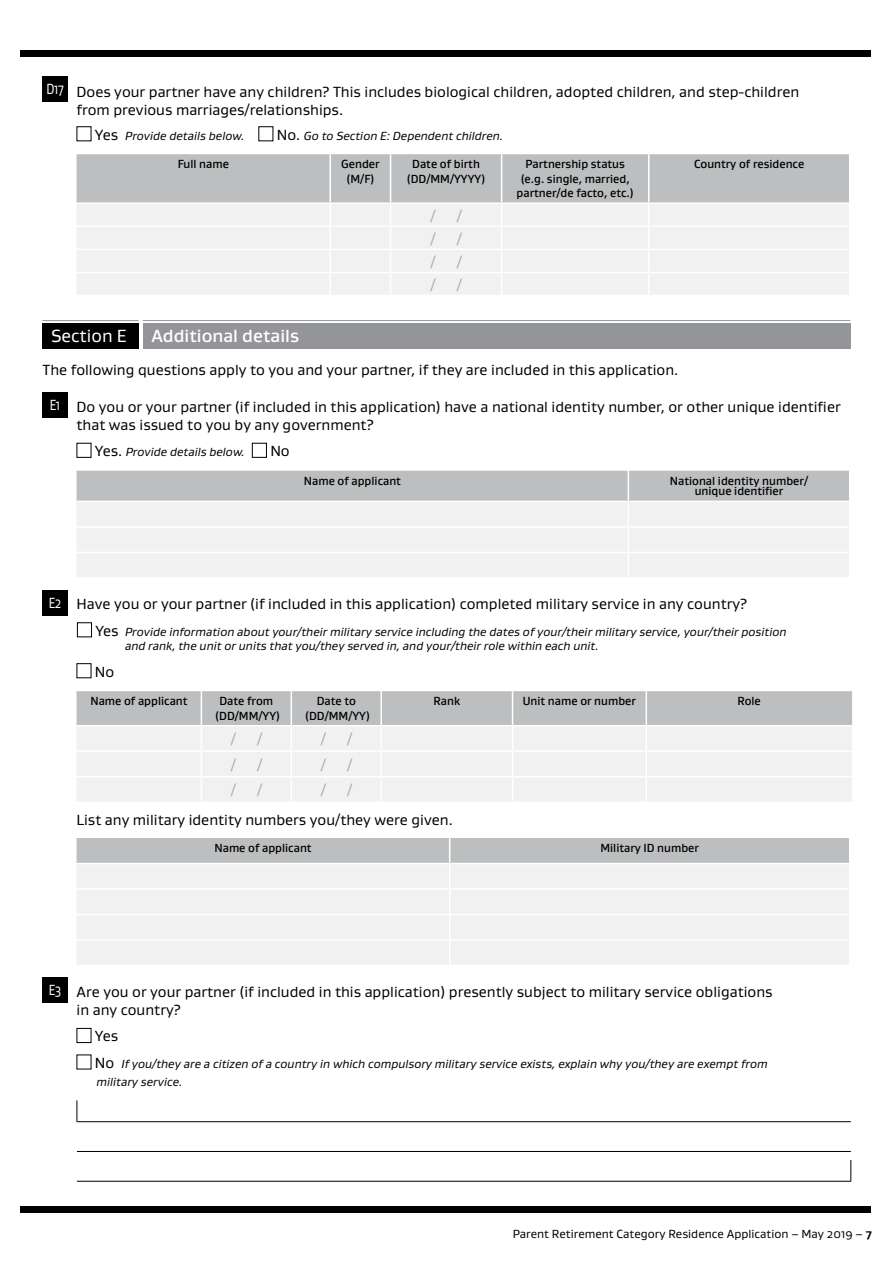
<style>
.page{position:relative;width:893px;height:1263px;background:#fff}
.page>*{position:absolute;margin:0;border:0;box-sizing:border-box;transform-origin:0 0}
.t1{font:500 18px "Gustan";color:#fff}
.t2{font:18px "Gustan";color:#fff}
.t3{font:15px/18px "Gustan";color:#000}
.t4{font:15px "Gustan";color:#a7a9ac}
.t5{font:italic 12px/14.4px "Gustan";color:#000}
.t6{font:500 12px/14.4px "Gustan";color:#000;text-align:center;scale:.95 1}
.t7{font:12px "Gustan";color:#000}
.s1{font-style:normal;font-size:15px}
.s2{color:#fff}
.s3{font-weight:700}
</style>
<div class="page">
<div style="left:20px;top:50px;width:850px;height:7px;background:#000"></div>
<div style="left:20px;top:1206px;width:850px;height:7px;background:#000"></div>
<div style="left:43px;top:76px;width:25px;height:25px;background:#000"></div>
<div style="left:77px;top:126px;width:14px;height:15px;border:1px solid #000"></div>
<div style="left:258px;top:126px;width:15px;height:15px;border:1px solid #000"></div>
<svg style="left:77px;top:154px;width:773px;height:141px"></svg>
<div style="left:43px;top:324px;width:96px;height:25px;background:#000"></div>
<hr style="left:43px;top:320px;width:96px;height:1px;background:#939598">
<div style="left:143px;top:324px;width:707px;height:25px;background:#939598"></div>
<hr style="left:143px;top:320px;width:707px;height:1px;background:#939598">
<div style="left:43px;top:393px;width:25px;height:25px;background:#000"></div>
<div style="left:77px;top:443px;width:14px;height:15px;border:1px solid #000"></div>
<div style="left:252px;top:443px;width:15px;height:15px;border:1px solid #000"></div>
<svg style="left:77px;top:471px;width:773px;height:106px"></svg>
<div style="left:43px;top:590px;width:25px;height:25px;background:#000"></div>
<div style="left:77px;top:622px;width:15px;height:15px;border:1px solid #000"></div>
<div style="left:77px;top:663px;width:14px;height:15px;border:1px solid #000"></div>
<svg style="left:77px;top:691px;width:775px;height:110px"></svg>
<svg style="left:77px;top:838px;width:772px;height:127px"></svg>
<div style="left:43px;top:978px;width:25px;height:25px;background:#000"></div>
<div style="left:77px;top:1028px;width:14px;height:15px;border:1px solid #000"></div>
<svg style="left:77px;top:1100px;width:1px;height:21px"></svg>
<hr style="left:77px;top:1121px;width:774px;height:1px;background:#000">
<hr style="left:77px;top:1151px;width:774px;height:1px;background:#000">
<svg style="left:850px;top:1160px;width:1px;height:21px"></svg>
<hr style="left:77px;top:1181px;width:774px;height:1px;background:#000">
<p class="t3" style="left:77px;top:82px;width:724px;text-indent:-30px"><sup>D17</sup> Does your partner have any children? This includes biological children, adopted children, and step-children from previous marriages/relationships.</p>
<p class="t5" style="left:95px;top:128px;width:151px"><span class="s1">Yes</span> Provide details below.</p>
<p class="t5" style="left:277px;top:128px;width:228px"><span class="s1">No.</span> Go to Section E: Dependent children.</p>
<p class="t6" style="left:178px;top:157px;width:55px">Full name</p>
<p class="t6" style="left:341px;top:157px;width:42px">Gender (M/F)</p>
<p class="t6" style="left:407px;top:157px;width:84px">Date of birth (DD/MM/YYYY)</p>
<p class="t6" style="left:517px;top:157px;width:125px">Partnership status (e.g. single, married, partner/de facto, etc.)</p>
<p class="t6" style="left:694px;top:157px;width:118px">Country of residence</p>
<p class="t4" style="left:431px;top:206px;width:7px">/</p>
<p class="t4" style="left:457px;top:206px;width:7px">/</p>
<p class="t4" style="left:431px;top:229px;width:7px">/</p>
<p class="t4" style="left:457px;top:229px;width:7px">/</p>
<p class="t4" style="left:431px;top:252px;width:7px">/</p>
<p class="t4" style="left:457px;top:252px;width:7px">/</p>
<p class="t4" style="left:431px;top:275px;width:7px">/</p>
<p class="t4" style="left:457px;top:275px;width:7px">/</p>
<p class="t2" style="left:51px;top:324px;width:77px">Section E</p>
<p class="t1" style="left:151px;top:324px;width:149px">Additional details</p>
<p class="t3" style="left:43px;top:361px;width:637px">The following questions apply to you and your partner, if they are included in this application.</p>
<p class="t3" style="left:77px;top:397px;width:766px;text-indent:-27px"><span class="s2">E1</span> Do you or your partner (if included in this application) have a national identity number, or other unique identifier that was issued to you by any government?</p>
<p class="t5" style="left:95px;top:445px;width:151px"><span class="s1">Yes.</span> Provide details below.</p>
<p class="t3" style="left:270px;top:442px;width:21px">No</p>
<p class="t6" style="left:304px;top:473px;width:104px">Name of applicant</p>
<p class="t6" style="left:670px;top:475px;width:147px;line-height:10.5px">National identity number/ unique identifier</p>
<p class="t3" style="left:49px;top:595px;width:700px"><span class="s2">E2</span> Have you or your partner (if included in this application) completed military service in any country?</p>
<p class="t5" style="left:125px;top:624px;width:663px;text-indent:-30px"><span class="s1">Yes</span> Provide information about your/their military service including the dates of your/their military service, your/their position and rank, the unit or units that you/they served in, and your/their role within each unit.</p>
<p class="t3" style="left:95px;top:662px;width:21px">No</p>
<p class="t6" style="left:90px;top:694px;width:104px">Name of applicant</p>
<p class="t6" style="left:215px;top:694px;width:70px">Date from (DD/MM/YY)</p>
<p class="t6" style="left:305px;top:694px;width:70px">Date to (DD/MM/YY)</p>
<p class="t6" style="left:434px;top:694px;width:29px">Rank</p>
<p class="t6" style="left:523px;top:694px;width:121px">Unit name or number</p>
<p class="t6" style="left:737px;top:694px;width:26px">Role</p>
<p class="t4" style="left:231px;top:729px;width:7px">/</p>
<p class="t4" style="left:257px;top:729px;width:7px">/</p>
<p class="t4" style="left:321px;top:729px;width:7px">/</p>
<p class="t4" style="left:347px;top:729px;width:7px">/</p>
<p class="t4" style="left:231px;top:755px;width:7px">/</p>
<p class="t4" style="left:257px;top:755px;width:7px">/</p>
<p class="t4" style="left:321px;top:755px;width:7px">/</p>
<p class="t4" style="left:347px;top:755px;width:7px">/</p>
<p class="t4" style="left:231px;top:781px;width:7px">/</p>
<p class="t4" style="left:257px;top:781px;width:7px">/</p>
<p class="t4" style="left:321px;top:781px;width:7px">/</p>
<p class="t4" style="left:347px;top:781px;width:7px">/</p>
<p class="t3" style="left:77px;top:810px;width:378px">List any military identity numbers you/they were given.</p>
<p class="t6" style="left:215px;top:840px;width:104px">Name of applicant</p>
<p class="t6" style="left:600px;top:840px;width:105px">Military ID number</p>
<p class="t3" style="left:77px;top:982px;width:697px;text-indent:-28px"><span class="s2">E3</span> Are you or your partner (if included in this application) presently subject to military service obligations in any country?</p>
<p class="t3" style="left:95px;top:1027px;width:25px">Yes</p>
<p class="t5" style="left:95px;top:1054px;width:674px;line-height:18px"><span class="s1">No</span> If you/they are a citizen of a country in which compulsory military service exists, explain why you/they are exempt from military service.</p>
<p class="t7" style="left:513px;top:1226px;width:361px">Parent Retirement Category Residence Application – May 2019 – <span class="s3">7</span></p>
</div>
